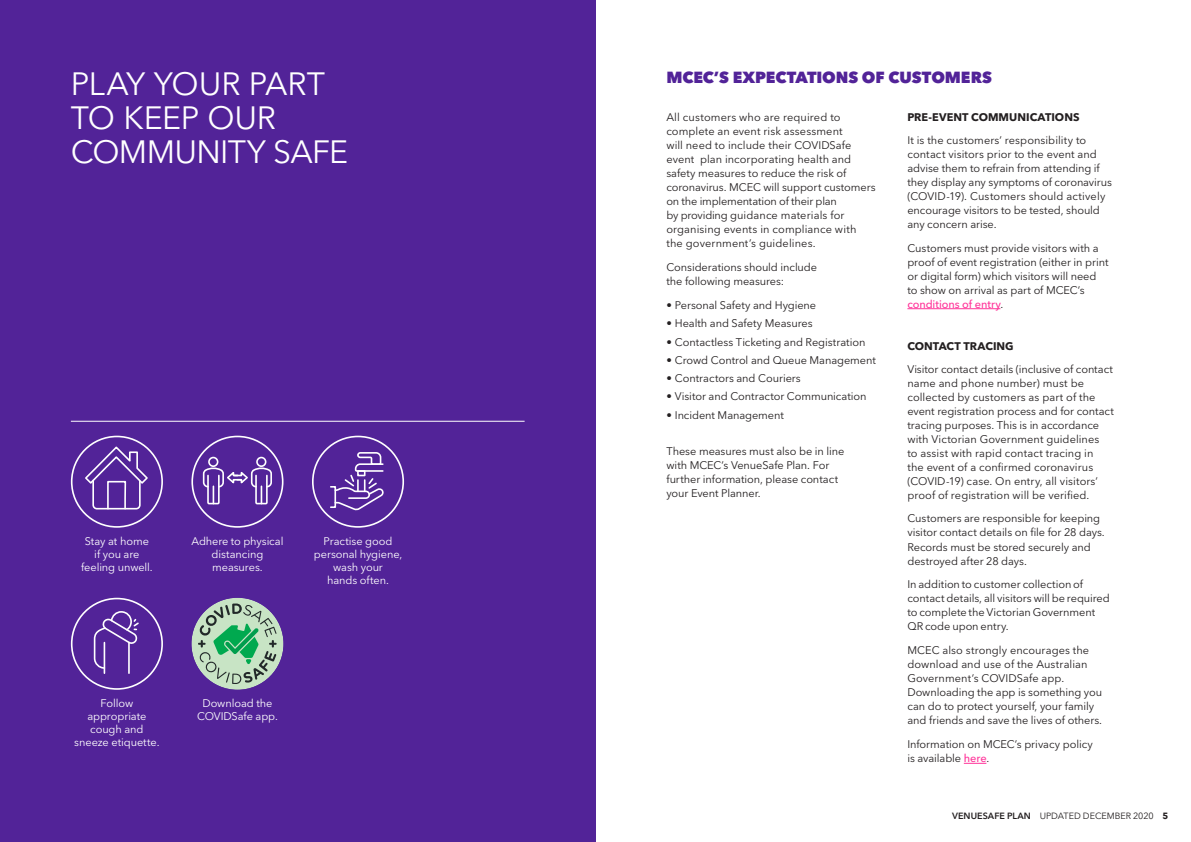
<style>
.page{position:relative;width:1191px;height:842px;background:#fff}
.page>*{position:absolute;margin:0;border:0;box-sizing:border-box;transform-origin:0 0}
.t1{font:32px/34px "Avenir Next LT Pro";letter-spacing:-.02em;color:#fff}
.t2{font:800 16px "Avenir Next LT Pro";letter-spacing:-.01em;color:#522398}
.t3{font:11px/14px "Avenir Next LT Pro";letter-spacing:-.005em;color:#231f20}
.t4{font:11px/13px "Avenir Next LT Pro";letter-spacing:-.01em;color:#fff;text-align:center}
.t5{font:700 11px "Avenir Next LT Pro";color:#231f20}
.t6{font:9px "Avenir Next LT Pro";letter-spacing:-.01em;color:#231f20}
.s1{font-weight:500;color:#f39}
.s2{font-weight:600}
.s3{font-weight:700}
</style>
<div class="page">
<div style="left:0;top:0;width:595px;height:842px;background:#522398"></div>
<hr style="left:907px;top:308px;width:93px;height:1px;background:#f39">
<svg style="left:963px;top:763px;width:23px;height:1px"></svg>
<div style="left:191px;top:598px;width:92px;height:92px;background:#c8e4c5;border-radius:50%"></div>
<svg style="left:198px;top:603px;width:79px;height:81px"></svg>
<svg style="left:71px;top:436px;width:92px;height:92px"></svg>
<svg style="left:191px;top:436px;width:92px;height:92px"></svg>
<svg style="left:312px;top:436px;width:92px;height:92px"></svg>
<div style="left:330px;top:486px;width:6px;height:22px;border:2px solid #fff"></div>
<svg style="left:71px;top:598px;width:92px;height:92px"></svg>
<hr style="left:71px;top:421px;width:453px;height:1px;background:#fff">
<h1 class="t1" style="left:71px;top:67px;width:279px">PLAY YOUR PART<br>TO KEEP OUR<br>COMMUNITY SAFE</h1>
<p class="t4" style="left:81px;top:534px;width:73px">Stay at home if you are feeling unwell.</p>
<p class="t4" style="left:191px;top:534px;width:94px">Adhere to physical distancing measures.</p>
<p class="t4" style="left:314px;top:534px;width:90px">Practise good personal hygiene, wash your<br>hands often.</p>
<p class="t4" style="left:74px;top:696px;width:87px">Follow appropriate cough and sneeze etiquette.</p>
<p class="t4" style="left:197px;top:696px;width:82px">Download the<br>COVIDSafe app.</p>
<h2 class="t2" style="left:666px;top:67px;width:327px">MCEC’S EXPECTATIONS OF CUSTOMERS</h2>
<p class="t3" style="left:666px;top:110px;width:211px">All customers who are required to complete an event risk assessment<br>will need to include their COVIDSafe event plan incorporating health and safety measures to reduce the risk of coronavirus. MCEC will support customers on the implementation of their plan<br>by providing guidance materials for organising events in compliance with the government’s guidelines.</p>
<p class="t3" style="left:666px;top:260px;width:152px">Considerations should include the following measures:</p>
<p class="t3" style="left:666px;top:298px;width:151px">• Personal Safety and Hygiene</p>
<p class="t3" style="left:666px;top:316px;width:148px">• Health and Safety Measures</p>
<p class="t3" style="left:666px;top:335px;width:200px">• Contactless Ticketing and Registration</p>
<p class="t3" style="left:666px;top:353px;width:211px">• Crowd Control and Queue Management</p>
<p class="t3" style="left:666px;top:371px;width:136px">• Contractors and Couriers</p>
<p class="t3" style="left:666px;top:389px;width:202px">• Visitor and Contractor Communication</p>
<p class="t3" style="left:666px;top:408px;width:119px">• Incident Management</p>
<p class="t3" style="left:666px;top:444px;width:179px">These measures must also be in line with MCEC’s VenueSafe Plan. For further information, please contact your Event Planner.</p>
<p class="t5" style="left:907px;top:111px;width:174px">PRE-EVENT COMMUNICATIONS</p>
<p class="t3" style="left:907px;top:133px;width:206px">It is the customers’ responsibility to contact visitors prior to the event and advise them to refrain from attending if they display any symptoms of coronavirus (COVID-19). Customers should actively encourage visitors to be tested, should any concern arise.</p>
<p class="t3" style="left:907px;top:241px;width:203px">Customers must provide visitors with a proof of event registration (either in print or digital form) which visitors will need to show on arrival as part of MCEC’s <span class="s1">conditions of entry</span>.</p>
<p class="t5" style="left:907px;top:339px;width:108px">CONTACT TRACING</p>
<p class="t3" style="left:907px;top:362px;width:208px">Visitor contact details (inclusive of contact name and phone number) must be collected by customers as part of the event registration process and for contact tracing purposes. This is in accordance with Victorian Government guidelines<br>to assist with rapid contact tracing in<br>the event of a confirmed coronavirus (COVID-19) case. On entry, all visitors’ proof of registration will be verified.</p>
<p class="t3" style="left:907px;top:512px;width:199px">Customers are responsible for keeping visitor contact details on file for 28 days.<br>Records must be stored securely and destroyed after 28 days.</p>
<p class="t3" style="left:907px;top:578px;width:204px">In addition to customer collection of contact details, all visitors will be required to complete the Victorian Government QR code upon entry.</p>
<p class="t3" style="left:907px;top:643px;width:196px">MCEC also strongly encourages the download and use of the Australian Government’s COVIDSafe app.<br>Downloading the app is something you can do to protect yourself, your family and friends and save the lives of others.</p>
<p class="t3" style="left:907px;top:737px;width:187px">Information on MCEC’s privacy policy is available <span class="s1">here</span>.</p>
<p class="t6" style="left:952px;top:811px;width:218px"><span class="s2">VENUESAFE PLAN</span> UPDATED DECEMBER 2020 <span class="s3">5</span></p>
</div>
